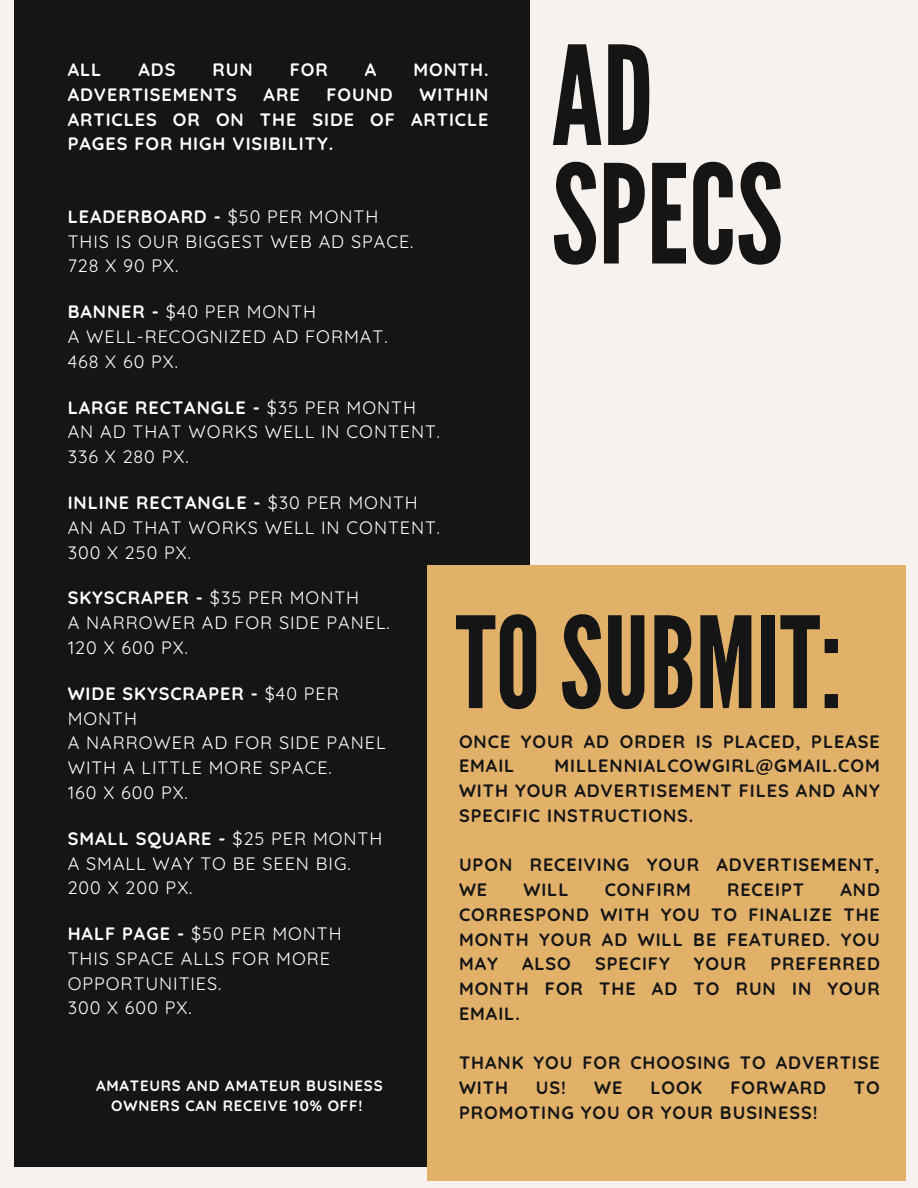
<style>
.page{position:relative;width:918px;height:1188px;background:#f7f2ed}
.page>*{position:absolute;margin:0;border:0;box-sizing:border-box;transform-origin:0 0}
.t1{font:136.95px/118.5px "League Gothic";color:#151515}
.t2{font:126.3px "League Gothic";color:#151515}
.t3{font:18px/24.8px "Quicksand";letter-spacing:.055em;color:#fff}
.t4{font:700 18px/24.8px "Quicksand";letter-spacing:.055em;color:#151515}
.t5{font:700 18px/24.8px "Quicksand";letter-spacing:.055em;color:#fff;text-align:justify}
.t6{font:700 15px/20.2px "Quicksand";letter-spacing:.055em;color:#fff;text-align:center}
.s1{font-weight:700}
</style>
<div class="page">
<div style="left:14px;top:0;width:516px;height:1167px;background:#151515"></div>
<div style="left:427px;top:565px;width:479px;height:615px;background:#e1b16a"></div>
<h2 class="t1" style="left:551px;top:40px;width:233px">AD<br>SPECS</h2>
<h3 class="t5" style="left:68px;top:57px;width:35px">ALL</h3>
<h3 class="t5" style="left:138px;top:57px;width:39px">ADS</h3>
<h3 class="t5" style="left:212px;top:57px;width:42px">RUN</h3>
<h3 class="t5" style="left:290px;top:57px;width:40px">FOR</h3>
<h3 class="t5" style="left:365px;top:57px;width:13px">A</h3>
<h3 class="t5" style="left:413px;top:57px;width:77px">MONTH.</h3>
<h3 class="t5" style="left:68px;top:82px;width:171px">ADVERTISEMENTS</h3>
<h3 class="t5" style="left:264px;top:82px;width:38px">ARE</h3>
<h3 class="t5" style="left:326px;top:82px;width:68px">FOUND</h3>
<h3 class="t5" style="left:68px;top:82px;width:422px;text-indent:352px">WITHIN ARTICLES OR ON THE SIDE OF ARTICLE PAGES FOR HIGH VISIBILITY.</h3>
<h3 class="t3" style="left:68px;top:204px;width:347px"><span class="s1">LEADERBOARD -</span> $50 PER MONTH<br>THIS IS OUR BIGGEST WEB AD SPACE.<br>728 X 90 PX.</h3>
<h3 class="t3" style="left:68px;top:299px;width:321px"><span class="s1">BANNER -</span> $40 PER MONTH<br>A WELL-RECOGNIZED AD FORMAT.<br>468 X 60 PX.</h3>
<h3 class="t3" style="left:68px;top:395px;width:374px"><span class="s1">LARGE RECTANGLE -</span> $35 PER MONTH<br>AN AD THAT WORKS WELL IN CONTENT.<br>336 X 280 PX.</h3>
<h3 class="t3" style="left:68px;top:490px;width:374px"><span class="s1">INLINE RECTANGLE -</span> $30 PER MONTH<br>AN AD THAT WORKS WELL IN CONTENT.<br>300 X 250 PX.</h3>
<h3 class="t3" style="left:68px;top:585px;width:324px"><span class="s1">SKYSCRAPER -</span> $35 PER MONTH<br>A NARROWER AD FOR SIDE PANEL.<br>120 X 600 PX.</h3>
<h3 class="t3" style="left:68px;top:681px;width:319px"><span class="s1">WIDE SKYSCRAPER -</span> $40 PER<br>MONTH<br>A NARROWER AD FOR SIDE PANEL<br>WITH A LITTLE MORE SPACE.<br>160 X 600 PX.</h3>
<h3 class="t3" style="left:68px;top:826px;width:316px"><span class="s1">SMALL SQUARE -</span> $25 PER MONTH<br>A SMALL WAY TO BE SEEN BIG.<br>200 X 200 PX.</h3>
<p class="t3" style="left:68px;top:921px;width:276px"><span class="s1">HALF PAGE -</span> $50 PER MONTH<br>THIS SPACE ALLS FOR MORE<br>OPPORTUNITIES.<br>300 X 600 PX.</p>
<h2 class="t2" style="left:456px;top:590px;width:388px">TOSUBMIT:</h2>
<h1 class="t4" style="left:459px;top:728px;width:422px">ONCE YOUR AD ORDER IS PLACED, PLEASE<br>EMAIL</h1>
<h1 class="t4" style="left:459px;top:753px;width:422px;text-align:justify;text-indent:96px">MILLENNIALCOWGIRL@GMAIL.COM WITH YOUR ADVERTISEMENT FILES AND ANY SPECIFIC INSTRUCTIONS.</h1>
<h2 class="t4" style="left:459px;top:852px;width:422px">UPON RECEIVING YOUR ADVERTISEMENT,<br>WE</h2>
<h2 class="t4" style="left:523px;top:877px;width:47px">WILL</h2>
<h2 class="t4" style="left:605px;top:877px;width:88px">CONFIRM</h2>
<h2 class="t4" style="left:727px;top:877px;width:79px">RECEIPT</h2>
<h2 class="t4" style="left:459px;top:877px;width:422px;text-align:justify;text-indent:381px">AND CORRESPOND WITH YOU TO FINALIZE THE MONTH YOUR AD WILL BE FEATURED. YOU MAY</h2>
<h2 class="t4" style="left:522px;top:951px;width:50px">ALSO</h2>
<h2 class="t4" style="left:595px;top:951px;width:76px">SPECIFY</h2>
<h2 class="t4" style="left:694px;top:951px;width:54px">YOUR</h2>
<h2 class="t4" style="left:459px;top:951px;width:422px;text-align:justify;text-indent:311px">PREFERRED MONTH FOR THE AD TO RUN IN YOUR EMAIL.</h2>
<h2 class="t4" style="left:459px;top:1050px;width:422px">THANK YOU FOR CHOOSING TO ADVERTISE<br>WITH</h2>
<h1 class="t6" style="left:96px;top:1075px;width:288px">AMATEURS AND AMATEUR BUSINESS<br>OWNERS CAN RECEIVE 10% OFF!</h1>
<h2 class="t4" style="left:536px;top:1075px;width:32px">US!</h2>
<h2 class="t4" style="left:594px;top:1075px;width:30px">WE</h2>
<h2 class="t4" style="left:650px;top:1075px;width:54px">LOOK</h2>
<h2 class="t4" style="left:730px;top:1075px;width:97px">FORWARD</h2>
<h2 class="t4" style="left:854px;top:1075px;width:27px">TO</h2>
<h2 class="t4" style="left:459px;top:1100px;width:360px">PROMOTING YOU OR YOUR BUSINESS!</h2>
</div>
